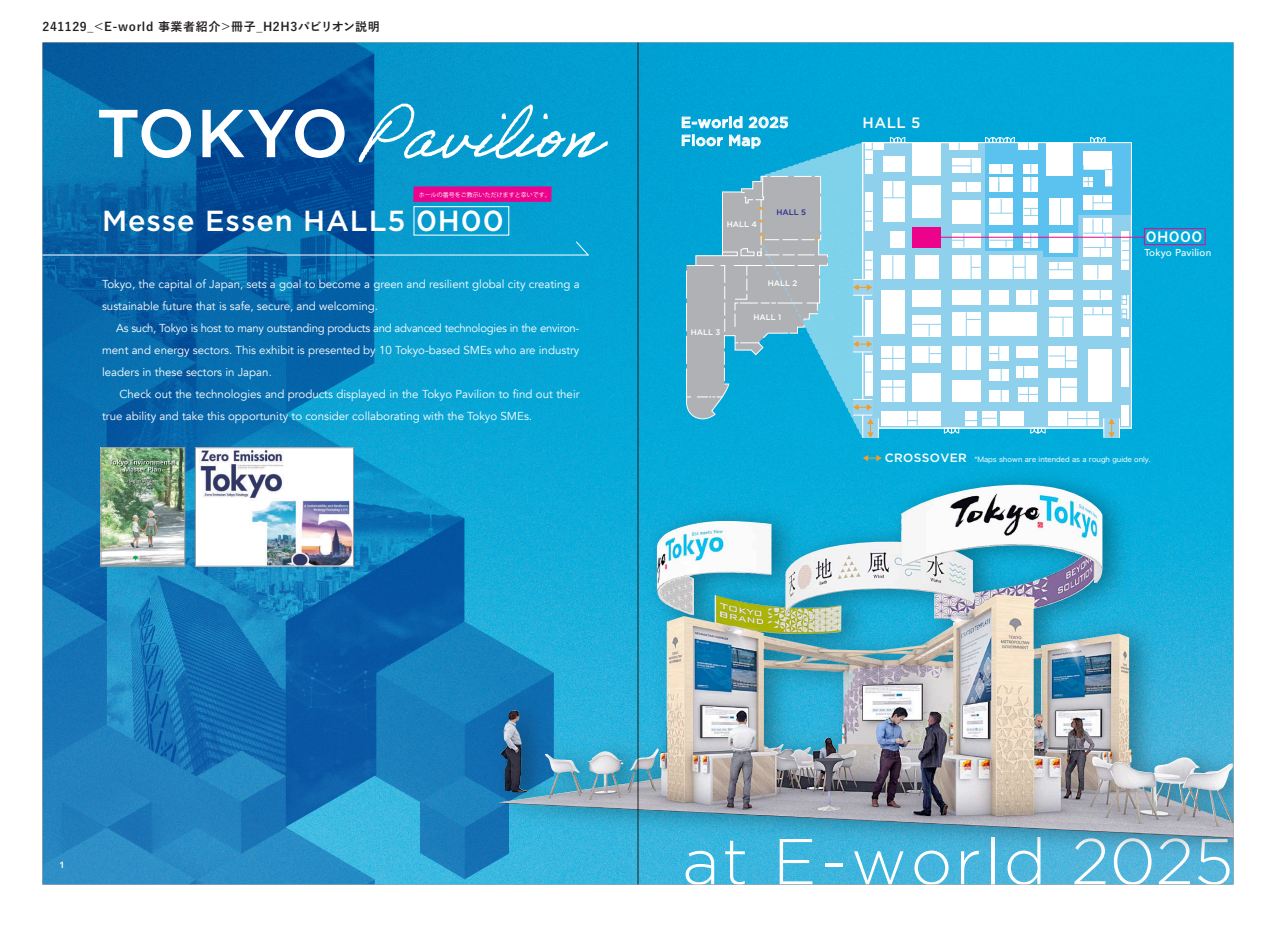
<style>
.page{position:relative;width:1276px;height:927px;background:#fff}
.page>*{position:absolute;margin:0;border:0;box-sizing:border-box;transform-origin:0 0}
.t1{font:69.4px "Adobe Handwriting Ernie";letter-spacing:-.02em;color:#fff}
.t2{font:300 65px "Gotham";letter-spacing:.04em;color:#fff}
.t3{font:500 29px "Gotham";letter-spacing:.03em;color:#fff}
.t4{font:500 15px "Gotham";letter-spacing:.03em;color:#fff}
.t5{font:700 12px "Yu Go Pr 6 N";letter-spacing:.05em;color:#231f20}
.t6{font:11.5px/22px "Avenir";color:#fff}
.t7{font:500 10px "Avenir";letter-spacing:.02em;color:#fff}
.t8{font:800 9px "Avenir";color:#fff}
.t9{font:500 8px "Gotham";color:#fff}
.t10{font:500 8px "Gotham";color:#2e3092}
.t11{font:7px "Hiragino Sans W4";color:#fff}
.t12{font:6px "Koz Go Pr 6 N";color:#fff}
.s1{font-family:"Gotham";font-weight:500;font-size:67.6px}
.s2{font-family:"Gotham";font-weight:500;font-size:12px}
</style>
<div class="page">
<img style="left:43px;top:43px;width:1190px;height:841px">
<hr style="left:638px;top:43px;width:1px;height:841px;background:#231f20">
<p class="t5" style="left:43px;top:20px;width:339px">241129_＜E-world 事業者紹介＞冊子_H2H3パビリオン説明</p>
<h1 class="t1" style="left:96px;top:93px;width:504px"><span class="s1">TOKYO</span> Pavilion</h1>
<p class="t12" style="left:419px;top:191px;width:134px">ホールの番号をご教示いただけますと幸いです。</p>
<h3 class="t3" style="left:102px;top:202px;width:403px">Messe Essen HALL5 0H00</h3>
<p class="t6" style="left:102px;top:273px;width:479px">Tokyo, the capital of Japan, sets a goal to become a green and resilient global city creating a sustainable future that is safe, secure, and welcoming.</p>
<p class="t6" style="left:102px;top:317px;width:479px;text-align:justify;text-indent:14px">As such, Tokyo is host to many outstanding products and advanced technologies in the environ&shy;ment and energy sectors. This exhibit is presented by 10 Tokyo-based SMEs who are industry leaders in these sectors in Japan.</p>
<p class="t6" style="left:102px;top:383px;width:479px;text-indent:17px">Check out the technologies and products displayed in the Tokyo Pavilion to find out their true ability and take this opportunity to consider collaborating with the Tokyo SMEs.</p>
<h3 class="t4" style="left:681px;top:112px;width:109px">E-world 2025</h3>
<h3 class="t4" style="left:862px;top:113px;width:59px">HALL 5</h3>
<h3 class="t4" style="left:681px;top:130px;width:82px">Floor Map</h3>
<p class="t9" style="left:726px;top:219px;width:32px">HALL 4</p>
<p class="t10" style="left:776px;top:207px;width:31px">HALL 5</p>
<p class="t9" style="left:767px;top:278px;width:31px">HALL 2</p>
<p class="t9" style="left:691px;top:327px;width:31px">HALL 3</p>
<p class="t9" style="left:753px;top:312px;width:29px">HALL 1</p>
<h3 class="t4" style="left:1145px;top:227px;width:58px">0H000</h3>
<p class="t7" style="left:1144px;top:244px;width:68px">Tokyo Pavilion</p>
<p class="t11" style="left:885px;top:453px;width:267px"><span class="s2">CROSSOVER</span> *Maps shown are intended as a rough guide only.</p>
<p class="t8" style="left:59px;top:858px;width:7px">1</p>
<h2 class="t2" style="left:682px;top:820px;width:553px">at E-world 2025</h2>
</div>
